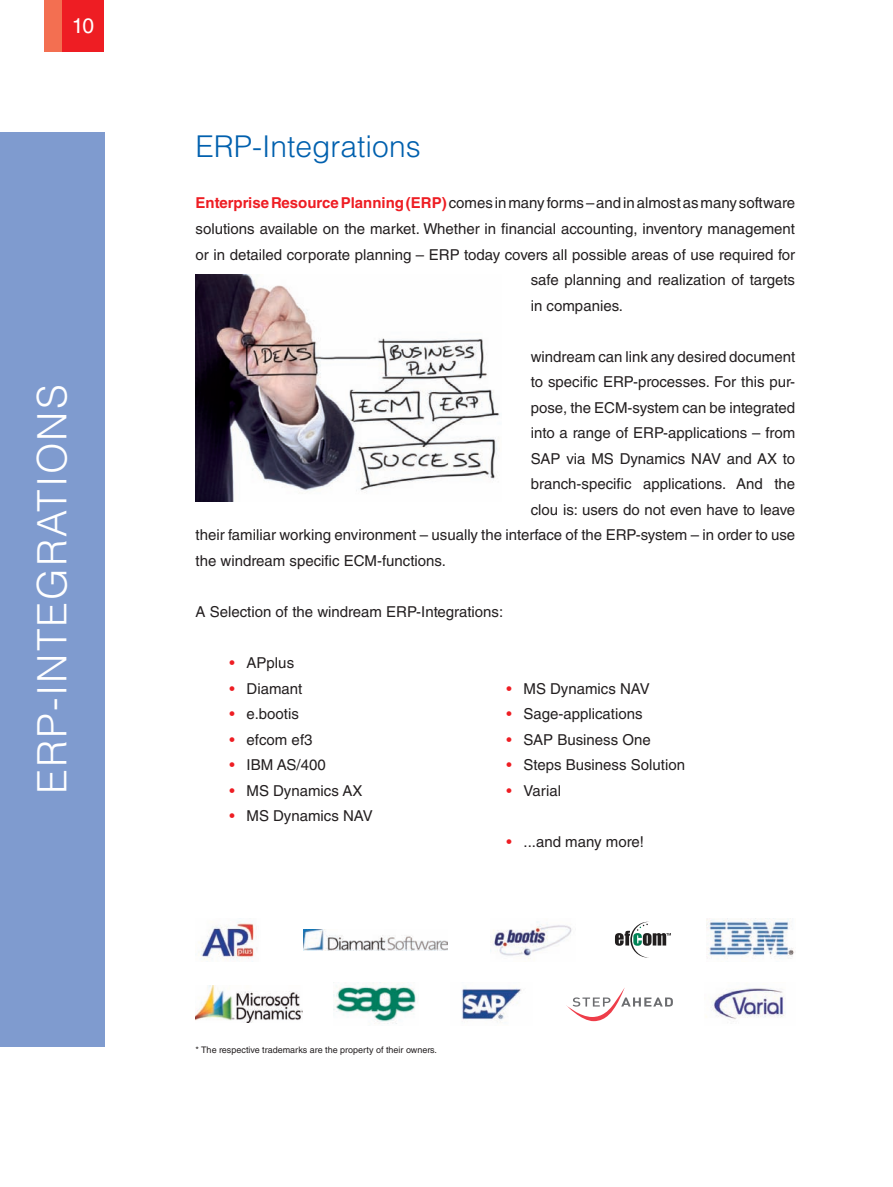
<style>
.page{position:relative;width:893px;height:1187px;background:#fff}
.page>*{position:absolute;margin:0;border:0;box-sizing:border-box;transform-origin:0 0}
.t1{font:300 40.5px "Helvetica LT Std";letter-spacing:.05em;color:#fff}
.t2{font:300 30px "Helvetica LT Std";color:#0160ae}
.t3{font:21px "Helvetica LT Std";color:#fff}
.t4{font:15px "Helvetica LT Std";color:#231f20}
.t5{font:9px "Helvetica LT Std";color:#231f20}
.s1{font-weight:700;color:#ee1d23}
.s2{color:#ee1d23}
</style>
<div class="page">
<div style="left:62px;top:0;width:42px;height:51px;background:#ee1d23"></div>
<div style="left:45px;top:0;width:17px;height:51px;background:#f36f51"></div>
<div style="left:0;top:132px;width:104px;height:914px;background:#7f9bcf"></div>
<img style="left:303px;top:929px;width:144px;height:21px">
<img style="left:196px;top:985px;width:106px;height:37px">
<img style="left:334px;top:982px;width:82px;height:42px">
<svg style="left:566px;top:988px;width:107px;height:33px"></svg>
<img style="left:198px;top:921px;width:56px;height:39px">
<img style="left:461px;top:987px;width:61px;height:35px">
<img style="left:706px;top:988px;width:78px;height:31px">
<img style="left:490px;top:921px;width:82px;height:39px">
<svg style="left:615px;top:921px;width:56px;height:36px"></svg>
<img style="left:706px;top:918px;width:88px;height:41px">
<img style="left:196px;top:275px;width:304px;height:226px">
<h3 class="t3" style="left:72px;top:13px;width:24px">10</h3>
<h1 class="t1" style="left:27px;top:794px;width:406px;rotate:-90deg">ERP-Integrations</h1>
<h2 class="t2" style="left:196px;top:128px;width:227px">ERP-Integrations</h2>
<p class="t4" style="left:196px;top:194px;width:601px"><span class="s1">Enterprise Resource Planning (ERP)</span> comes in many forms – and in almost as many software</p>
<p class="t4" style="left:196px;top:220px;width:601px">solutions available on the market. Whether in financial accounting, inventory management</p>
<p class="t4" style="left:196px;top:245px;width:601px">or in detailed corporate planning – ERP today covers all possible areas of use required for</p>
<p class="t4" style="left:531px;top:271px;width:266px">safe planning and realization of targets</p>
<p class="t4" style="left:531px;top:296px;width:94px">in companies.</p>
<p class="t4" style="left:531px;top:347px;width:266px">windream can link any desired document</p>
<p class="t4" style="left:531px;top:373px;width:266px">to specific ERP-processes. For this pur-</p>
<p class="t4" style="left:531px;top:399px;width:266px">pose, the ECM-system can be integrated</p>
<p class="t4" style="left:531px;top:424px;width:266px">into a range of ERP-applications – from</p>
<p class="t4" style="left:531px;top:450px;width:266px">SAP via MS Dynamics NAV and AX to</p>
<p class="t4" style="left:531px;top:475px;width:266px">branch-specific applications. And the</p>
<p class="t4" style="left:531px;top:501px;width:266px">clou is: users do not even have to leave</p>
<p class="t4" style="left:196px;top:526px;width:601px">their familiar working environment – usually the interface of the ERP-system – in order to use</p>
<p class="t4" style="left:196px;top:552px;width:252px">the windream specific ECM-functions.</p>
<p class="t4" style="left:196px;top:603px;width:309px">A Selection of the windream ERP-Integrations:</p>
<p class="t4" style="left:230px;top:654px;width:66px"><span class="s2">•</span> APplus</p>
<p class="t4" style="left:230px;top:679px;width:74px"><span class="s2">•</span> Diamant</p>
<p class="t4" style="left:230px;top:705px;width:71px"><span class="s2">•</span> e.bootis</p>
<p class="t4" style="left:230px;top:730px;width:84px"><span class="s2">•</span> efcom ef3</p>
<p class="t4" style="left:230px;top:756px;width:98px"><span class="s2">•</span> IBM AS/400</p>
<p class="t4" style="left:230px;top:781px;width:134px"><span class="s2">•</span> MS Dynamics AX</p>
<p class="t4" style="left:230px;top:807px;width:145px"><span class="s2">•</span> MS Dynamics NAV</p>
<p class="t4" style="left:506px;top:679px;width:145px"><span class="s2">•</span> MS Dynamics NAV</p>
<p class="t4" style="left:506px;top:705px;width:138px"><span class="s2">•</span> Sage-applications</p>
<p class="t4" style="left:506px;top:730px;width:146px"><span class="s2">•</span> SAP Business One</p>
<p class="t4" style="left:506px;top:756px;width:180px"><span class="s2">•</span> Steps Business Solution</p>
<p class="t4" style="left:506px;top:781px;width:56px"><span class="s2">•</span> Varial</p>
<p class="t4" style="left:506px;top:832px;width:139px"><span class="s2">•</span> ...and many more!</p>
<p class="t5" style="left:196px;top:1044px;width:243px">* The respective trademarks are the property of their owners.</p>
</div>
